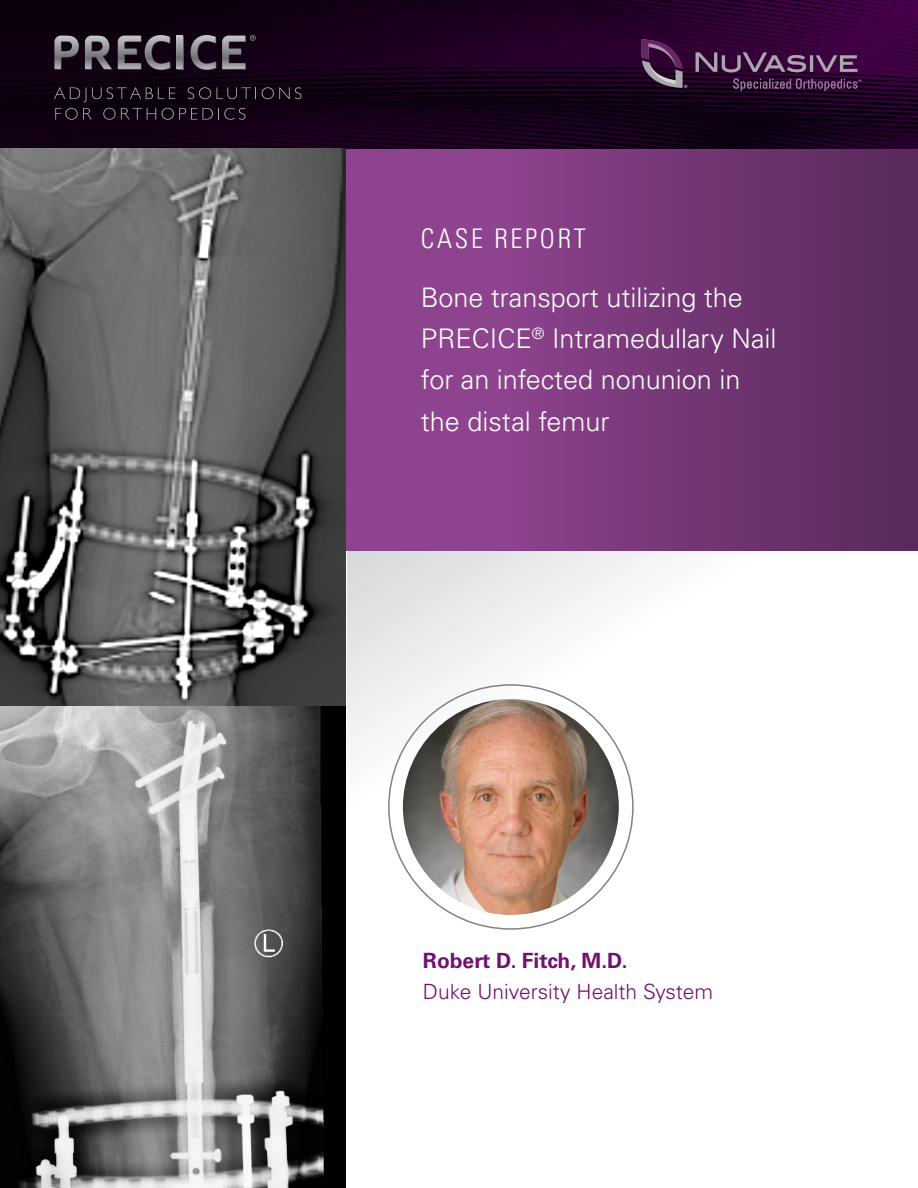
<style>
.page{position:relative;width:918px;height:1188px;background:#fff}
.page>*{position:absolute;margin:0;border:0;box-sizing:border-box;transform-origin:0 0}
.ST-Page_Heading{font:300 27px/41px "Univers LT Std";color:#fff}
.ST-Page_Heading-2{font:300 condensed 27px "Univers LT Std";letter-spacing:.1em;color:#fff}
.ST-Page_Heading-3{font:300 21px/31.5px "Univers LT Std";color:#711271}
.s1{font-weight:700}
</style>
<div class="page">
<svg style="left:347px;top:551px;width:327px;height:379px"></svg>
<div style="left:346px;top:149px;width:572px;height:402px;background:#8e438e"></div>
<div style="left:362px;top:149px;width:556px;height:402px;background:linear-gradient(to right,#984897,#5a2b5d)"></div>
<svg style="left:0;top:0;width:918px;height:149px;background:#19001c"></svg>
<img style="left:0;top:149px;width:346px;height:1039px">
<img style="left:403px;top:699px;width:216px;height:216px;border-radius:108px">
<div style="left:177px;top:36px;width:7px;height:34px;background:#57585a"></div>
<svg style="left:54px;top:36px;width:25px;height:34px"></svg>
<svg style="left:85px;top:36px;width:27px;height:34px"></svg>
<svg style="left:118px;top:35px;width:52px;height:35px;background:#544e57"></svg>
<svg style="left:176px;top:36px;width:7px;height:33px"></svg>
<svg style="left:191px;top:35px;width:25px;height:35px"></svg>
<svg style="left:222px;top:35px;width:34px;height:35px"></svg>
<svg style="left:54px;top:87px;width:32px;height:15px"></svg>
<svg style="left:92px;top:87px;width:83px;height:12px"></svg>
<svg style="left:188px;top:87px;width:68px;height:12px"></svg>
<svg style="left:262px;top:87px;width:40px;height:12px"></svg>
<svg style="left:55px;top:108px;width:37px;height:12px"></svg>
<svg style="left:103px;top:108px;width:53px;height:12px"></svg>
<svg style="left:162px;top:108px;width:83px;height:12px"></svg>
<img style="left:640px;top:39px;width:223px;height:52px">
<p class="ST-Page_Heading-2" style="left:421px;top:222px;width:166px">CASE REPORT</p>
<p class="ST-Page_Heading" style="left:421px;top:277px;width:357px">Bone transport utilizing the<br>PRECICE<sup>®</sup> Intramedullary Nail for an infected nonunion in the distal femur</p>
<p class="ST-Page_Heading-3" style="left:423px;top:945px;width:292px"><span class="s1">Robert D. Fitch, M.D.<br></span>Duke University Health System</p>
</div>
